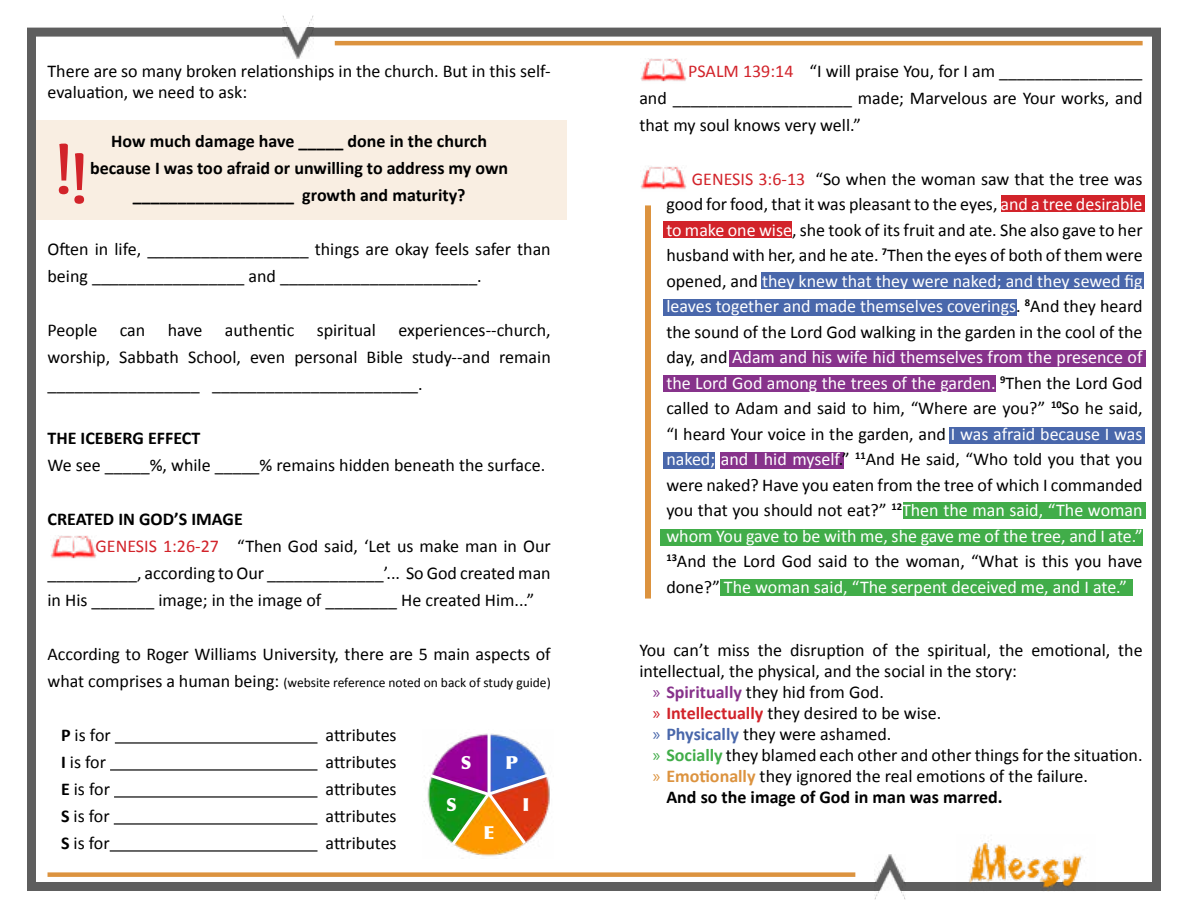
<style>
.page{position:relative;width:1188px;height:918px;background:#fff}
.page>*{position:absolute;margin:0;border:0;box-sizing:border-box;transform-origin:0 0}
.t1{font:75px "Kefa";color:#d2232a}
.t2{font:18px/25.5px "Calibri";color:#000;text-align:justify}
.t3{font:700 18px/27px "Calibri";color:#000;text-align:center}
.t4{font:900 18px "Optima";color:#fff}
.t5{font:13.5px "Calibri";color:#000}
.s1{color:#d2232a}
.s2{font-size:18px}
.s3{font-weight:700}
.s4{color:#fff}
.s5{font-family:"Myriad Pro";color:#87328b}
.s6{font-weight:700;color:#87328b}
.s7{font-family:"Myriad Pro";color:#d2232a}
.s8{font-weight:700;color:#d2232a}
.s9{font-family:"Myriad Pro";color:#4967ab}
.s10{font-weight:700;color:#4967ab}
.s11{font-family:"Myriad Pro";color:#41ad49}
.s12{font-weight:700;color:#41ad49}
.s13{font-family:"Myriad Pro";color:#dc933f}
.s14{font-weight:700;color:#dc933f}
</style>
<div class="page">
<div style="left:720px;top:579px;width:413px;height:17px;background:#41ad49"></div>
<div style="left:660px;top:529px;width:483px;height:16px;background:#41ad49"></div>
<div style="left:903px;top:502px;width:243px;height:17px;background:#41ad49"></div>
<div style="left:663px;top:375px;width:333px;height:17px;background:#87328b"></div>
<div style="left:729px;top:350px;width:417px;height:16px;background:#87328b"></div>
<div style="left:663px;top:299px;width:353px;height:16px;background:#4967ab"></div>
<div style="left:761px;top:273px;width:383px;height:16px;background:#4967ab"></div>
<div style="left:663px;top:222px;width:129px;height:16px;background:#d2232a"></div>
<div style="left:1001px;top:196px;width:143px;height:16px;background:#d2232a"></div>
<div style="left:949px;top:427px;width:195px;height:16px;background:#4967ab"></div>
<div style="left:663px;top:452px;width:52px;height:17px;background:#4967ab"></div>
<div style="left:720px;top:452px;width:124px;height:17px;background:#87328b"></div>
<div style="left:32px;top:120px;width:535px;height:100px;background:#f9eee2"></div>
<div style="left:27px;top:28px;width:1134px;height:863px;border:9px solid #5e5e5e"></div>
<img style="left:289px;top:44px;width:17px;height:14px">
<img style="left:282px;top:15px;width:32px;height:29px">
<img style="left:881px;top:855px;width:22px;height:16px">
<img style="left:874px;top:871px;width:32px;height:29px">
<hr style="left:115px;top:742px;width:203px;height:2px;background:#000">
<hr style="left:110px;top:769px;width:208px;height:2px;background:#000">
<hr style="left:114px;top:796px;width:204px;height:2px;background:#000">
<hr style="left:114px;top:823px;width:204px;height:2px;background:#000">
<hr style="left:110px;top:850px;width:208px;height:2px;background:#000">
<hr style="left:335px;top:41px;width:808px;height:4px;background:#dc933f">
<div style="left:48px;top:872px;width:807px;height:5px;background:#dc933f"></div>
<img style="left:956px;top:839px;width:139px;height:53px">
<img style="left:51px;top:535px;width:46px;height:24px">
<img style="left:640px;top:58px;width:46px;height:24px">
<img style="left:640px;top:166px;width:46px;height:24px">
<div style="left:645px;top:205px;width:6px;height:394px;background:#dc933f"></div>
<img style="left:424px;top:733px;width:121px;height:123px">
<hr style="left:488px;top:732px;width:3px;height:62px;background:#fff">
<img style="left:427px;top:771px;width:123px;height:77px">
<p class="t2" style="left:48px;top:59px;width:505px;line-height:21.6px">There are so many broken relationships in the church. But in this self&shy;evaluation, we need to ask:</p>
<p class="t3" style="left:90px;top:127px;width:420px">How much damage have _____ done in the church because I was too afraid or unwilling to address my own __________________ growth and maturity?</p>
<p class="t2" style="left:48px;top:235px;width:505px;line-height:27px">Often in life, __________________ things are okay feels safer than being _________________ and ______________________.</p>
<p class="t2" style="left:48px;top:316px;width:505px;line-height:27px">People can have authentic spiritual experiences--church, worship, Sabbath School, even personal Bible study--and remain _________________ _______________________.</p>
<p class="t3" style="left:48px;top:424px;width:154px">THE ICEBERG EFFECT</p>
<p class="t2" style="left:48px;top:452px;width:499px">We see _____%, while _____% remains hidden beneath the surface.</p>
<p class="t3" style="left:48px;top:505px;width:197px">CREATED IN GOD’S IMAGE</p>
<p class="t2" style="left:96px;top:533px;width:457px"><span class="s1">GENESIS 1:26-27</span> “Then God said, ‘Let us make man in Our</p>
<p class="t2" style="left:48px;top:560px;width:505px">__________, according to Our _____________’... So God created man</p>
<p class="t2" style="left:48px;top:587px;width:488px">in His _______ image; in the image of ________ He created Him...”</p>
<p class="t2" style="left:48px;top:641px;width:505px">According to Roger Williams University, there are 5 main aspects of</p>
<p class="t5" style="left:48px;top:673px;width:505px"><span class="s2">what comprises a human being:</span> (website reference noted on back of study guide)</p>
<p class="t2" style="left:61px;top:722px;width:51px"><span class="s3">P</span> is for</p>
<p class="t2" style="left:326px;top:722px;width:73px">attributes</p>
<p class="t2" style="left:61px;top:749px;width:46px"><span class="s3">I</span> is for</p>
<p class="t2" style="left:326px;top:749px;width:73px">attributes</p>
<p class="t2" style="left:61px;top:776px;width:50px"><span class="s3">E</span> is for</p>
<p class="t2" style="left:326px;top:776px;width:73px">attributes</p>
<p class="t2" style="left:61px;top:803px;width:50px"><span class="s3">S</span> is for</p>
<p class="t2" style="left:326px;top:803px;width:73px">attributes</p>
<p class="t2" style="left:61px;top:830px;width:50px"><span class="s3">S</span> is for</p>
<p class="t2" style="left:326px;top:830px;width:73px">attributes</p>
<h1 class="t1" style="left:50px;top:127px;width:43px">!!</h1>
<p class="t4" style="left:461px;top:752px;width:12px">S</p>
<p class="t4" style="left:506px;top:752px;width:14px">P</p>
<p class="t4" style="left:446px;top:794px;width:12px">S</p>
<p class="t4" style="left:522px;top:794px;width:9px">I</p>
<p class="t4" style="left:484px;top:822px;width:12px">E</p>
<p class="t2" style="left:639px;top:57px;width:505px;line-height:27px;text-indent:49px"><span class="s1">PSALM 139:14</span> “I will praise You, for I am ________________ and ____________________ made; Marvelous are Your works, and that my soul knows very well.”</p>
<p class="t2" style="left:666px;top:166px;width:478px;text-indent:26px"><span class="s1">GENESIS 3:6-13</span> “So when the woman saw that the tree was good for food, that it was pleasant to the eyes, <span class="s4">and a tree desirable to make one wise</span>, she took of its fruit and ate. She also gave to her husband with her, and he ate. <sup>7</sup>Then the eyes of both of them were opened, and <span class="s4">they knew that they were naked; and they sewed fig leaves together and made themselves coverings</span>. <sup>8</sup>And they heard the sound of the Lord God walking in the garden in the cool of the day, and <span class="s4">Adam and his wife hid themselves from the presence of the Lord God among the trees of the garden.</span> <sup>9</sup>Then the Lord God called to Adam and said to him, “Where are you?” <sup>10</sup>So he said, “I heard Your voice in the garden, and <span class="s4">I was afraid because I was naked; and I hid myself</span>.” <sup>11</sup>And He said, “Who told you that you were naked? Have you eaten from the tree of which I commanded you that you should not eat?” <sup>12</sup><span class="s4">Then the man said, “The woman whom You gave to be with me, she gave me of the tree, and I ate.” </span><sup>13</sup>And the Lord God said to the woman, “What is this you have done?” <span class="s4">The woman said, “The serpent deceived me, and I ate.”</span></p>
<p class="t2" style="left:639px;top:637px;width:505px">You can’t miss the disruption of the spiritual, the emotional, the</p>
<p class="t2" style="left:639px;top:658px;width:379px">intellectual, the physical, and the social in the story:</p>
<p class="t2" style="left:653px;top:679px;width:233px"><span class="s5">»</span> <span class="s6">Spiritually</span> they hid from God.</p>
<p class="t2" style="left:653px;top:700px;width:290px"><span class="s7">»</span> <span class="s8">Intellectually</span> they desired to be wise.</p>
<p class="t2" style="left:653px;top:721px;width:240px"><span class="s9">»</span> <span class="s10">Physically</span> they were ashamed.</p>
<p class="t2" style="left:653px;top:742px;width:491px"><span class="s11">»</span> <span class="s12">Socially</span> they blamed each other and other things for the situation.</p>
<p class="t2" style="left:653px;top:763px;width:437px"><span class="s13">»</span> <span class="s14">Emotionally</span> they ignored the real emotions of the failure.</p>
<p class="t3" style="left:666px;top:783px;width:338px">And so the image of God in man was marred.</p>
</div>
